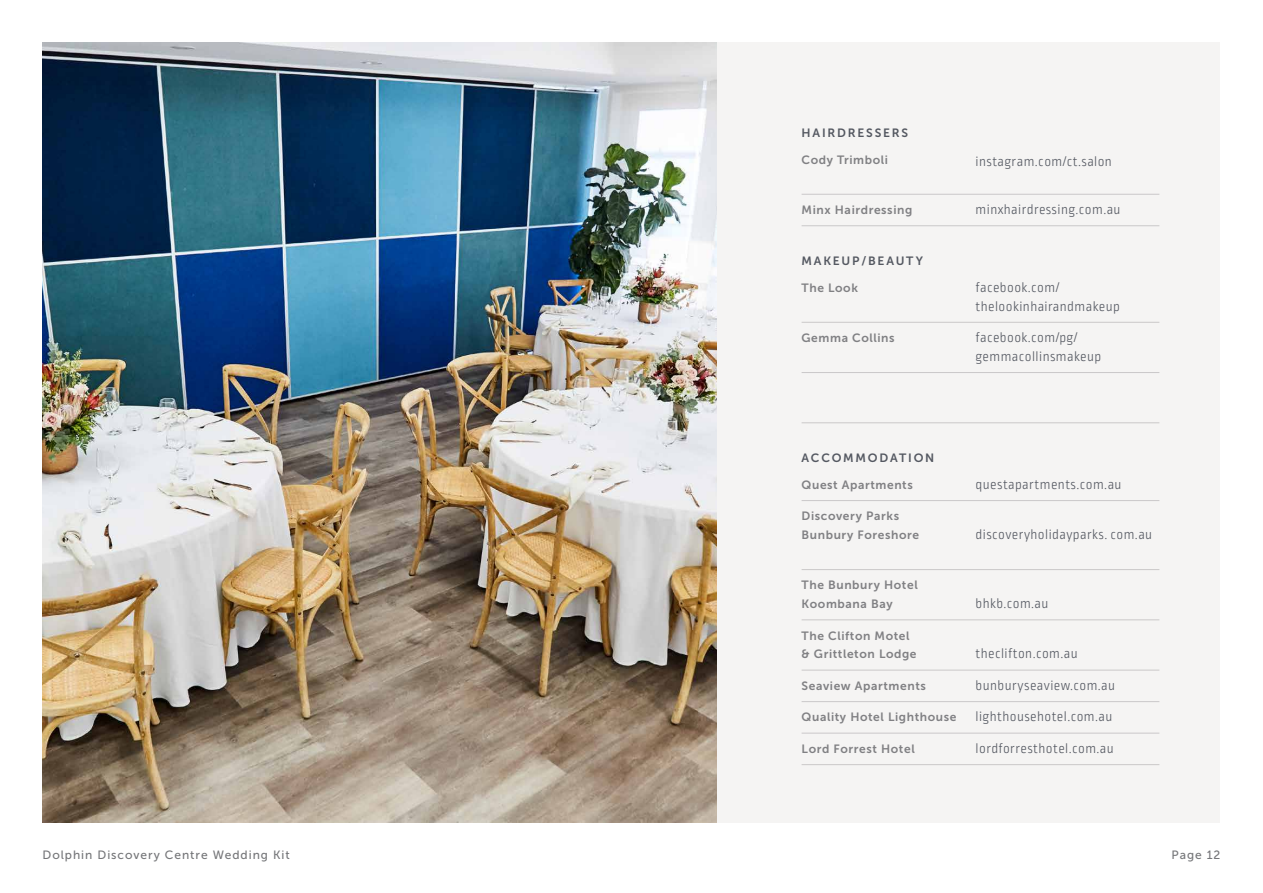
<style>
.page{position:relative;width:1263px;height:893px;background:#fff}
.page>*{position:absolute;margin:0;border:0;box-sizing:border-box;transform-origin:0 0}
.t1{font:300 14.25px/18.8px "Ropa Sans Pro";letter-spacing:.03em;color:#545861}
.t2{font:12px/18.8px "Museo Sans 700";letter-spacing:.05em;color:#808083}
.t3{font:12px "Museo Sans 700";letter-spacing:.15em;color:#545861}
.t4{font:12px "Museo Sans 500";letter-spacing:.08em;color:#757679}
</style>
<div class="page">
<div style="left:43px;top:43px;width:1177px;height:780px;background:#f5f4f3"></div>
<img style="left:43px;top:43px;width:673px;height:780px">
<hr style="left:801px;top:194px;width:358px;height:1px;background:#cac8c9">
<hr style="left:801px;top:225px;width:358px;height:1px;background:#cac8c9">
<hr style="left:801px;top:322px;width:358px;height:1px;background:#cac8c9">
<hr style="left:801px;top:372px;width:358px;height:1px;background:#cac8c9">
<hr style="left:801px;top:423px;width:358px;height:1px;background:#cac8c9">
<hr style="left:801px;top:500px;width:358px;height:1px;background:#cac8c9">
<hr style="left:801px;top:569px;width:358px;height:1px;background:#cac8c9">
<hr style="left:801px;top:620px;width:358px;height:1px;background:#cac8c9">
<hr style="left:801px;top:670px;width:358px;height:1px;background:#cac8c9">
<hr style="left:801px;top:701px;width:358px;height:1px;background:#cac8c9">
<hr style="left:801px;top:733px;width:358px;height:1px;background:#cac8c9">
<hr style="left:801px;top:764px;width:358px;height:1px;background:#cac8c9">
<p class="t3" style="left:801px;top:126px;width:108px">HAIRDRESSERS</p>
<p class="t2" style="left:801px;top:150px;width:88px">Cody Trimboli</p>
<p class="t1" style="left:975px;top:152px;width:138px">instagram.com/ct.salon</p>
<p class="t2" style="left:801px;top:201px;width:112px">Minx Hairdressing</p>
<p class="t1" style="left:975px;top:201px;width:146px">minxhairdressing.com.au</p>
<p class="t3" style="left:801px;top:254px;width:123px">MAKEUP/BEAUTY</p>
<p class="t2" style="left:801px;top:278px;width:58px">The Look</p>
<p class="t1" style="left:975px;top:279px;width:146px">facebook.com/ thelookinhairandmakeup</p>
<p class="t2" style="left:801px;top:329px;width:95px">Gemma Collins</p>
<p class="t1" style="left:975px;top:329px;width:127px">facebook.com/pg/ gemmacollinsmakeup</p>
<p class="t3" style="left:801px;top:451px;width:134px">ACCOMMODATION</p>
<p class="t2" style="left:801px;top:475px;width:113px">Quest Apartments</p>
<p class="t1" style="left:975px;top:476px;width:147px">questapartments.com.au</p>
<p class="t2" style="left:801px;top:507px;width:119px">Discovery Parks<br>Bunbury Foreshore</p>
<p class="t1" style="left:975px;top:526px;width:178px">discoveryholidayparks. com.au</p>
<p class="t2" style="left:801px;top:576px;width:118px">The Bunbury Hotel<br>Koombana Bay</p>
<p class="t2" style="left:801px;top:626px;width:116px">The Clifton Motel &amp; Grittleton Lodge</p>
<p class="t1" style="left:975px;top:595px;width:74px">bhkb.com.au</p>
<p class="t1" style="left:975px;top:645px;width:104px">theclifton.com.au</p>
<p class="t2" style="left:801px;top:676px;width:126px">Seaview Apartments</p>
<p class="t1" style="left:975px;top:677px;width:141px">bunburyseaview.com.au</p>
<p class="t2" style="left:801px;top:708px;width:156px">Quality Hotel Lighthouse</p>
<p class="t1" style="left:975px;top:708px;width:138px">lighthousehotel.com.au</p>
<p class="t2" style="left:801px;top:739px;width:115px">Lord Forrest Hotel</p>
<p class="t1" style="left:975px;top:740px;width:140px">lordforresthotel.com.au</p>
<p class="t4" style="left:43px;top:849px;width:249px">Dolphin Discovery Centre Wedding Kit</p>
<p class="t4" style="left:1171px;top:849px;width:50px">Page 12</p>
</div>
